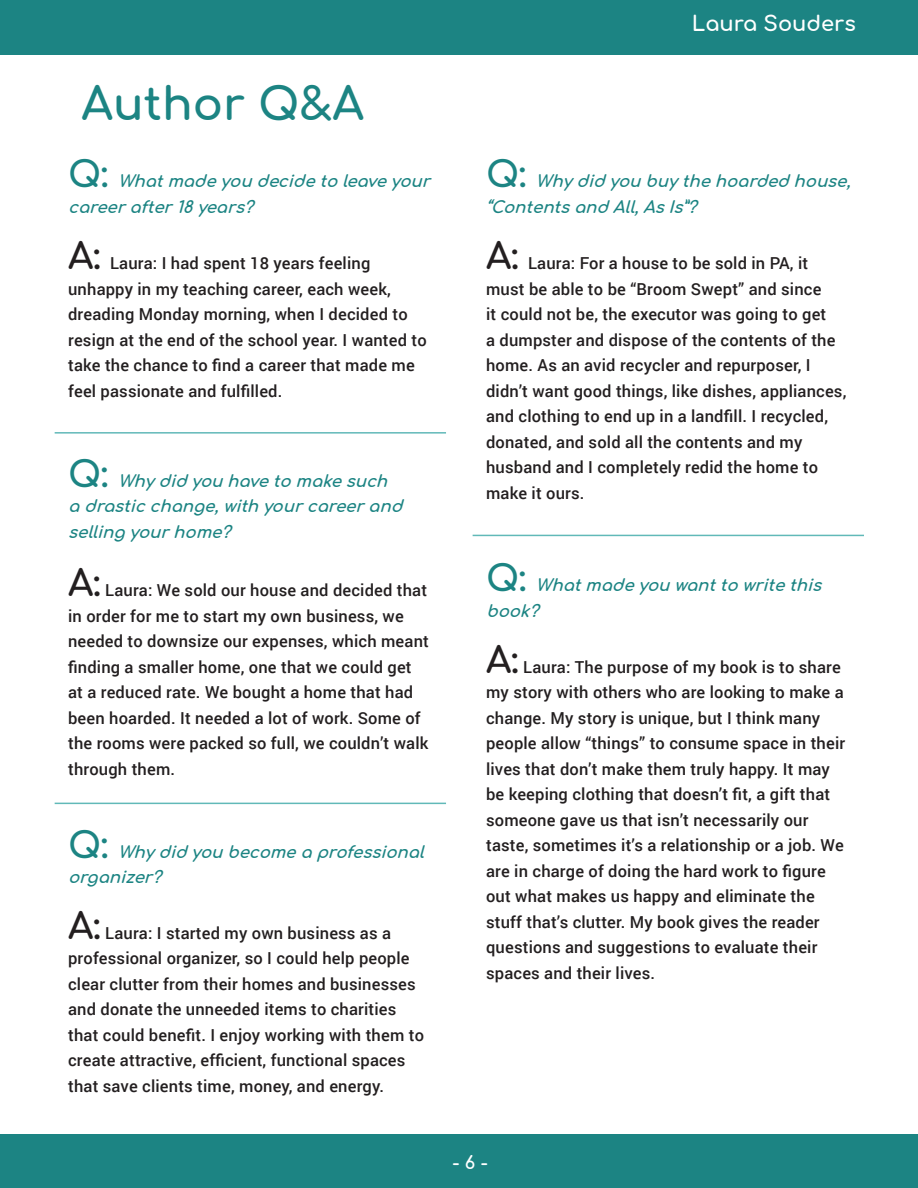
<style>
.page{position:relative;width:918px;height:1188px;background:#fff}
.page>*{position:absolute;margin:0;border:0;box-sizing:border-box;transform-origin:0 0}
.t1{font:45px "Comfortaa";color:#1c8483}
.t2{font:21px "Comfortaa";color:#fff}
.t3{font:18px "Comfortaa";color:#fff}
.t4{font:500 16.5px/25.5px "Roboto";letter-spacing:.01em;color:#231f20}
.t5{font:italic 16.5px/25.5px "Comfortaa";letter-spacing:-.02em;color:#1c8483}
.s1{font-style:normal;font-size:36px}
.s2{font-family:"Comfortaa";font-weight:400;font-size:36px}
</style>
<div class="page">
<div style="left:0;top:0;width:918px;height:55px;background:#1c8483"></div>
<div style="left:0;top:1135px;width:918px;height:53px;background:#1c8483"></div>
<hr style="left:55px;top:432px;width:391px;height:2px;background:#61b9b8">
<hr style="left:473px;top:535px;width:391px;height:1px;background:#61b9b8">
<hr style="left:55px;top:803px;width:391px;height:1px;background:#61b9b8">
<h1 class="t1" style="left:82px;top:82px;width:284px">Author Q&amp;A</h1>
<p class="t5" style="left:68px;top:170px;width:368px"><span class="s1">Q :</span> Whatmade you decide to leave your careerafter18 years?</p>
<p class="t4" style="left:68px;top:250px;width:360px"><span class="s2">A:</span> Laura: I had spent 18 years feeling unhappy in my teaching career, each week, dreading Monday morning, when I decided to resign at the end of the school year. I wanted to take the chance to find a career that made me feel passionate and fulfilled.</p>
<p class="t5" style="left:68px;top:469px;width:340px"><span class="s1">Q :</span> Why did you have to make such a drastic change,with yourcareerand selling yourhome?</p>
<p class="t4" style="left:68px;top:577px;width:362px"><span class="s2">A:</span> Laura: We sold our house and decided that in order for me to start my own business, we needed to downsize our expenses, which meant finding a smaller home, one that we could get at a reduced rate. We bought a home that had been hoarded. It needed a lot of work. Some of the rooms were packed so full, we couldn’t walk through them.</p>
<p class="t5" style="left:68px;top:840px;width:362px"><span class="s1">Q :</span> Why did you become a professional organizer?</p>
<p class="t4" style="left:68px;top:919px;width:357px"><span class="s2">A:</span> Laura: I started my own business as a professional organizer, so I could help people clear clutter from their homes and businesses and donate the unneeded items to charities that could benefit. I enjoy working with them to create attractive, efficient, functional spaces that save clients time, money, and energy.</p>
<p class="t2" style="left:692px;top:11px;width:166px">Laura Souders</p>
<p class="t5" style="left:486px;top:170px;width:371px"><span class="s1">Q :</span> Why did you buy the hoarded house, “Contents and All,As Is”?</p>
<p class="t4" style="left:486px;top:250px;width:362px"><span class="s2">A:</span> Laura: For a house to be sold in PA, it must be able to be “Broom Swept” and since<br>it could not be, the executor was going to get<br>a dumpster and dispose of the contents of the home. As an avid recycler and repurposer, I didn’t want good things, like dishes, appliances, and clothing to end up in a landfill. I recycled, donated, and sold all the contents and my husband and I completely redid the home to make it ours.</p>
<p class="t5" style="left:486px;top:573px;width:341px"><span class="s1">Q :</span> Whatmade you wantto write this book?</p>
<p class="t4" style="left:486px;top:654px;width:361px"><span class="s2">A:</span> Laura: The purpose of my book is to share my story with others who are looking to make a change. My story is unique, but I think many people allow “things” to consume space in their lives that don’t make them truly happy. It may be keeping clothing that doesn’t fit, a gift that someone gave us that isn’t necessarily our taste, sometimes it’s a relationship or a job. We are in charge of doing the hard work to figure out what makes us happy and eliminate the stuff that’s clutter. My book gives the reader questions and suggestions to evaluate their spaces and their lives.</p>
<p class="t3" style="left:453px;top:1154px;width:37px">- 6 -</p>
</div>
